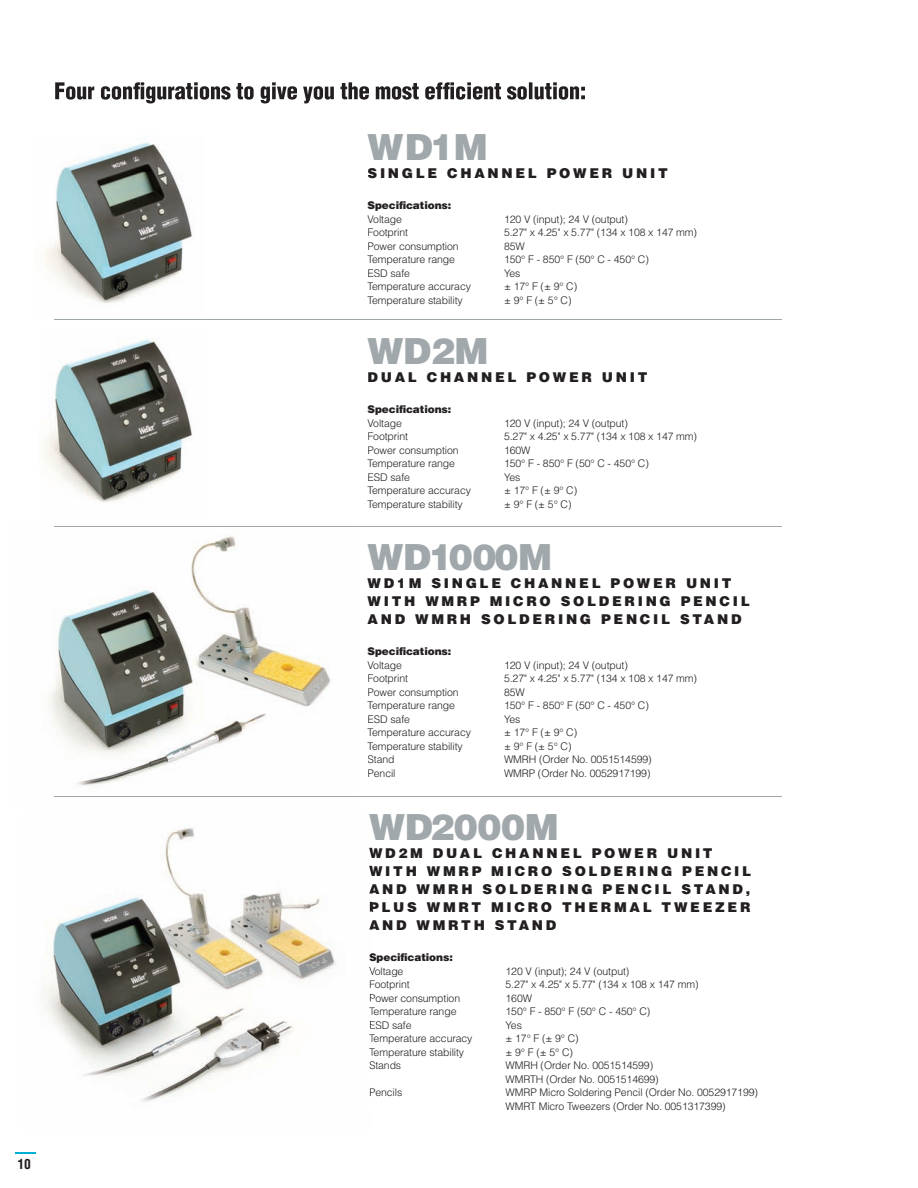
<style>
.page{position:relative;width:918px;height:1188px;background:#fff}
.page>*{position:absolute;margin:0;border:0;box-sizing:border-box;transform-origin:0 0}
.t1{font:900 36px "Helvetica";letter-spacing:-.01em;color:#a1a8ab}
.t2{font:900 36px "Helvetica";letter-spacing:-.03em;color:#a1a8ab}
.t3{font:900 13.5px/18px "Helvetica";letter-spacing:.2em;color:#231f20}
.t4{font:700 condensed 13.5px "Helvetica";color:#231f20}
.t5{font:300 10.5px/13.5px "Helvetica";letter-spacing:-.01em;color:#231f20}
.t6{font:900 10.5px "Helvetica";letter-spacing:-.01em;color:#231f20}
</style>
<div class="page">
<img style="left:49px;top:536px;width:282px;height:250px">
<img style="left:44px;top:142px;width:148px;height:161px">
<img style="left:45px;top:339px;width:148px;height:163px">
<hr style="left:54px;top:320px;width:727px;height:1px;background:#a1a8ab">
<hr style="left:54px;top:526px;width:727px;height:1px;background:#a1a8ab">
<hr style="left:54px;top:796px;width:727px;height:1px;background:#a1a8ab">
<svg style="left:55px;top:82px;width:530px;height:21px"></svg>
<svg style="left:369px;top:848px;width:3px;height:10px"></svg>
<svg style="left:369px;top:866px;width:3px;height:10px"></svg>
<svg style="left:369px;top:886px;width:3px;height:8px"></svg>
<svg style="left:370px;top:902px;width:2px;height:10px"></svg>
<svg style="left:369px;top:922px;width:3px;height:8px"></svg>
<svg style="left:369px;top:953px;width:3px;height:143px"></svg>
<hr style="left:15px;top:1152px;width:21px;height:2px;background:#00b1d5">
<img style="left:45px;top:827px;width:291px;height:275px">
<p class="t4" style="left:18px;top:1156px;width:15px">10</p>
<h1 class="t1" style="left:368px;top:123px;width:122px">WD1M</h1>
<p class="t3" style="left:368px;top:164px;width:302px">SINGLE CHANNEL POWER UNIT</p>
<p class="t6" style="left:368px;top:199px;width:85px">Specifications:</p>
<p class="t5" style="left:368px;top:212px;width:36px">Voltage</p>
<p class="t5" style="left:504px;top:212px;width:125px">120 V (input); 24 V (output)</p>
<p class="t5" style="left:368px;top:226px;width:42px">Footprint</p>
<p class="t5" style="left:504px;top:226px;width:194px">5.27" x 4.25" x 5.77" (134 x 108 x 147 mm)</p>
<p class="t5" style="left:368px;top:239px;width:93px">Power consumption</p>
<p class="t5" style="left:504px;top:239px;width:22px">85W</p>
<p class="t5" style="left:368px;top:253px;width:89px">Temperature range</p>
<p class="t5" style="left:504px;top:253px;width:146px">150° F - 850° F (50° C - 450° C)</p>
<p class="t5" style="left:368px;top:266px;width:44px">ESD safe</p>
<p class="t5" style="left:504px;top:266px;width:18px">Yes</p>
<p class="t5" style="left:368px;top:280px;width:105px">Temperature accuracy</p>
<p class="t5" style="left:504px;top:280px;width:75px">± 17° F (± 9° C)</p>
<p class="t5" style="left:368px;top:293px;width:97px">Temperature stability</p>
<p class="t5" style="left:504px;top:293px;width:69px">± 9° F (± 5° C)</p>
<h1 class="t1" style="left:368px;top:327px;width:122px">WD2M</h1>
<p class="t3" style="left:368px;top:368px;width:281px">DUAL CHANNEL POWER UNIT</p>
<p class="t6" style="left:368px;top:403px;width:85px">Specifications:</p>
<p class="t5" style="left:368px;top:416px;width:36px">Voltage</p>
<p class="t5" style="left:504px;top:416px;width:125px">120 V (input); 24 V (output)</p>
<p class="t5" style="left:368px;top:430px;width:42px">Footprint</p>
<p class="t5" style="left:504px;top:430px;width:194px">5.27" x 4.25" x 5.77" (134 x 108 x 147 mm)</p>
<p class="t5" style="left:368px;top:443px;width:93px">Power consumption</p>
<p class="t5" style="left:504px;top:443px;width:28px">160W</p>
<p class="t5" style="left:368px;top:457px;width:89px">Temperature range</p>
<p class="t5" style="left:504px;top:457px;width:146px">150° F - 850° F (50° C - 450° C)</p>
<p class="t5" style="left:368px;top:470px;width:44px">ESD safe</p>
<p class="t5" style="left:504px;top:470px;width:18px">Yes</p>
<p class="t5" style="left:368px;top:484px;width:105px">Temperature accuracy</p>
<p class="t5" style="left:504px;top:484px;width:75px">± 17° F (± 9° C)</p>
<p class="t5" style="left:368px;top:497px;width:97px">Temperature stability</p>
<p class="t5" style="left:504px;top:497px;width:69px">± 9° F (± 5° C)</p>
<h1 class="t2" style="left:368px;top:533px;width:186px">WD1000M</h1>
<p class="t3" style="left:368px;top:574px;width:384px">WD1M SINGLE CHANNEL POWER UNIT<br>WITH WMRP MICRO SOLDERING PENCIL<br>AND WMRH SOLDERING PENCIL STAND</p>
<p class="t6" style="left:368px;top:645px;width:85px">Specifications:</p>
<p class="t5" style="left:368px;top:658px;width:36px">Voltage</p>
<p class="t5" style="left:504px;top:658px;width:125px">120 V (input); 24 V (output)</p>
<p class="t5" style="left:368px;top:672px;width:42px">Footprint</p>
<p class="t5" style="left:504px;top:672px;width:194px">5.27" x 4.25" x 5.77" (134 x 108 x 147 mm)</p>
<p class="t5" style="left:368px;top:685px;width:93px">Power consumption</p>
<p class="t5" style="left:504px;top:685px;width:22px">85W</p>
<p class="t5" style="left:368px;top:699px;width:89px">Temperature range</p>
<p class="t5" style="left:504px;top:699px;width:146px">150° F - 850° F (50° C - 450° C)</p>
<p class="t5" style="left:368px;top:712px;width:44px">ESD safe</p>
<p class="t5" style="left:504px;top:712px;width:18px">Yes</p>
<p class="t5" style="left:368px;top:726px;width:105px">Temperature accuracy</p>
<p class="t5" style="left:504px;top:726px;width:75px">± 17° F (± 9° C)</p>
<p class="t5" style="left:368px;top:739px;width:97px">Temperature stability</p>
<p class="t5" style="left:504px;top:739px;width:69px">± 9° F (± 5° C)</p>
<p class="t5" style="left:368px;top:753px;width:29px">Stand</p>
<p class="t5" style="left:504px;top:753px;width:149px">WMRH (Order No. 0051514599)</p>
<p class="t5" style="left:368px;top:766px;width:30px">Pencil</p>
<p class="t5" style="left:504px;top:766px;width:148px">WMRP (Order No. 0052917199)</p>
<h1 class="t1" style="left:369px;top:803px;width:191px">WD2000M</h1>
<p class="t3" style="left:369px;top:843px;width:384px">WD2M DUAL CHANNEL POWER UNIT<br>WITH WMRP MICRO SOLDERING PENCIL<br>AND WMRH SOLDERING PENCIL STAND,<br>PLUS WMRT MICRO THERMAL TWEEZER<br>AND WMRTH STAND</p>
<p class="t6" style="left:369px;top:950px;width:85px">Specifications:</p>
<p class="t5" style="left:369px;top:964px;width:36px">Voltage</p>
<p class="t5" style="left:506px;top:964px;width:125px">120 V (input); 24 V (output)</p>
<p class="t5" style="left:369px;top:977px;width:42px">Footprint</p>
<p class="t5" style="left:506px;top:977px;width:194px">5.27" x 4.25" x 5.77" (134 x 108 x 147 mm)</p>
<p class="t5" style="left:369px;top:991px;width:93px">Power consumption</p>
<p class="t5" style="left:506px;top:991px;width:28px">160W</p>
<p class="t5" style="left:369px;top:1004px;width:89px">Temperature range</p>
<p class="t5" style="left:506px;top:1004px;width:146px">150° F - 850° F (50° C - 450° C)</p>
<p class="t5" style="left:369px;top:1018px;width:44px">ESD safe</p>
<p class="t5" style="left:506px;top:1018px;width:18px">Yes</p>
<p class="t5" style="left:369px;top:1031px;width:105px">Temperature accuracy</p>
<p class="t5" style="left:506px;top:1031px;width:75px">± 17° F (± 9° C)</p>
<p class="t5" style="left:369px;top:1045px;width:97px">Temperature stability</p>
<p class="t5" style="left:506px;top:1045px;width:69px">± 9° F (± 5° C)</p>
<p class="t5" style="left:369px;top:1058px;width:34px">Stands</p>
<p class="t5" style="left:506px;top:1058px;width:155px">WMRH (Order No. 0051514599)<br>WMRTH (Order No. 0051514699)</p>
<p class="t5" style="left:369px;top:1085px;width:35px">Pencils</p>
<p class="t5" style="left:506px;top:1085px;width:254px">WMRP Micro Soldering Pencil (Order No. 0052917199)<br>WMRT Micro Tweezers (Order No. 0051317399)</p>
</div>
